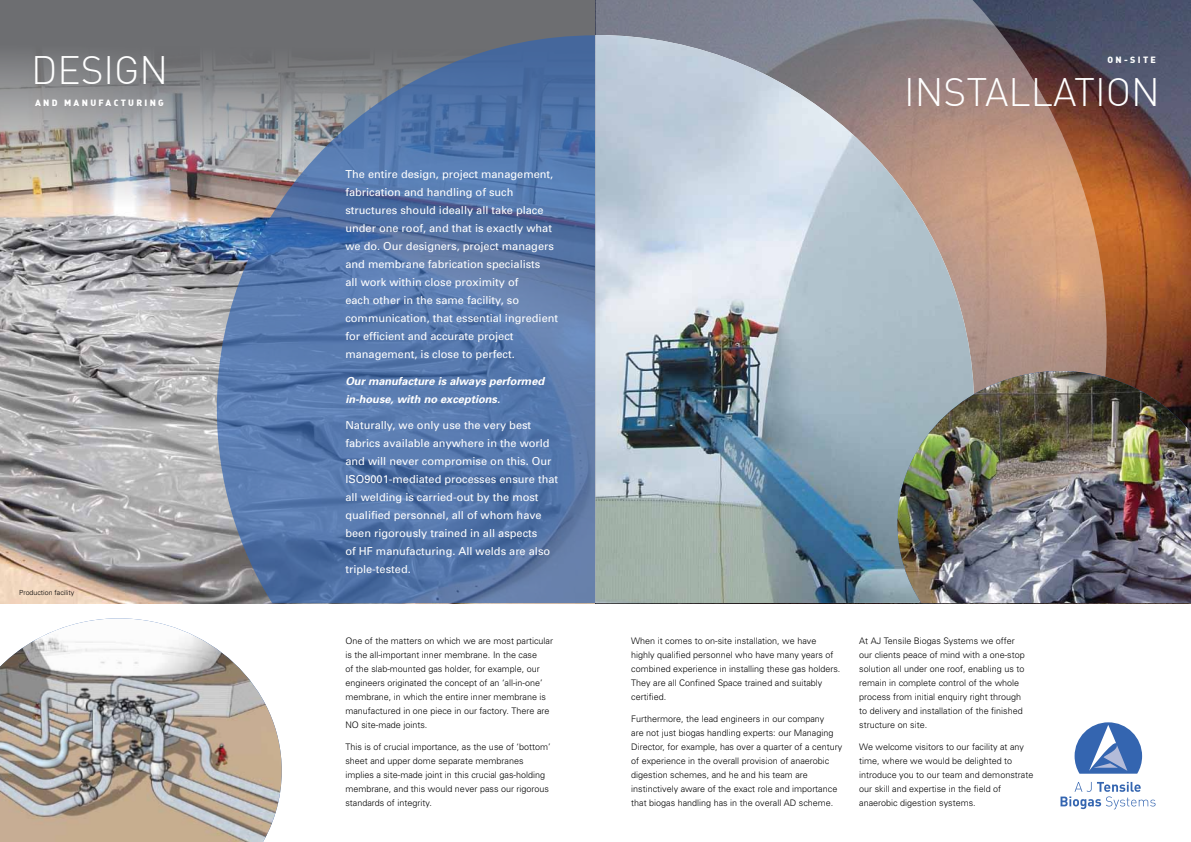
<style>
.page{position:relative;width:1191px;height:842px;background:#fff}
.page>*{position:absolute;margin:0;border:0;box-sizing:border-box;transform-origin:0 0}
.t1{font:300 38.9px "DIN";color:#fff}
.t2{font:11px/18px "Univers";color:#fff}
.t3{font:italic 700 11px/18px "Univers";color:#fff}
.t4{font:300 9px/14px "Univers";color:#000}
.t5{font:8.9px "DIN Black Alternate";letter-spacing:.26em;color:#fff}
.t6{font:300 7px "Univers";color:#000}
</style>
<div class="page">
<img style="left:0;top:0;width:1191px;height:603px">
<img style="left:0;top:0;width:595px;height:207px">
<svg style="left:217px;top:35px;width:378px;height:568px"></svg>
<svg style="left:595px;top:0;width:511px;height:371px"></svg>
<img style="left:595px;top:35px;width:379px;height:568px">
<img style="left:897px;top:371px;width:294px;height:232px">
<img style="left:0;top:618px;width:282px;height:224px">
<svg style="left:1060px;top:782px;width:95px;height:27px"></svg>
<svg style="left:1074px;top:722px;width:68px;height:52px"></svg>
<h1 class="t1" style="left:31px;top:46px;width:139px">DESIGN</h1>
<p class="t5" style="left:35px;top:97px;width:87px">AN D MANU FACTU</p>
<p class="t5" style="left:136px;top:97px;width:29px">RIN G</p>
<p class="t6" style="left:19px;top:588px;width:57px">Production facility</p>
<p class="t2" style="left:345px;top:166px;width:214px">The entire design, project management, fabrication and handling of such structures should ideally all take place under one roof, and that is exactly what we do. Our designers, project managers and membrane fabrication specialists<br>all work within close proximity of<br>each other in the same facility, so communication, that essential ingredient for efficient and accurate project management, is close to perfect.</p>
<p class="t3" style="left:345px;top:372px;width:200px">Our manufacture is always performed in-house, with no exceptions.</p>
<p class="t2" style="left:345px;top:417px;width:214px">Naturally, we only use the very best fabrics available anywhere in the world and will never compromise on this. Our ISO9001-mediated processes ensure that all welding is carried-out by the most qualified personnel, all of whom have been rigorously trained in all aspects<br>of HF manufacturing. All welds are also triple-tested.</p>
<p class="t4" style="left:345px;top:633px;width:209px">One of the matters on which we are most particular is the all-important inner membrane. In the case<br>of the slab-mounted gas holder, for example, our engineers originated the concept of an ‘all-in-one’ membrane, in which the entire inner membrane is manufactured in one piece in our factory. There are NO site-made joints.</p>
<p class="t4" style="left:345px;top:740px;width:207px">This is of crucial importance, as the use of ‘bottom’ sheet and upper dome separate membranes implies a site-made joint in this crucial gas-holding membrane, and this would never pass our rigorous standards of integrity.</p>
<p class="t5" style="left:1107px;top:54px;width:50px">ON -SIT E</p>
<h1 class="t1" style="left:904px;top:69px;width:257px">I NSTALLATIO N</h1>
<p class="t4" style="left:631px;top:633px;width:211px">When it comes to on-site installation, we have highly qualified personnel who have many years of combined experience in installing these gas holders.<br>They are all Confined Space trained and suitably certified.</p>
<p class="t4" style="left:631px;top:712px;width:212px">Furthermore, the lead engineers in our company<br>are not just biogas handling experts: our Managing Director, for example, has over a quarter of a century of experience in the overall provision of anaerobic digestion schemes, and he and his team are instinctively aware of the exact role and importance that biogas handling has in the overall AD scheme.</p>
<p class="t4" style="left:859px;top:633px;width:167px">At AJ Tensile Biogas Systems we offer our clients peace of mind with a one-stop solution all under one roof, enabling us to remain in complete control of the whole process from initial enquiry right through to delivery and installation of the finished structure on site.</p>
<p class="t4" style="left:859px;top:740px;width:176px">We welcome visitors to our facility at any time, where we would be delighted to introduce you to our team and demonstrate our skill and expertise in the field of anaerobic digestion systems.</p>
</div>
